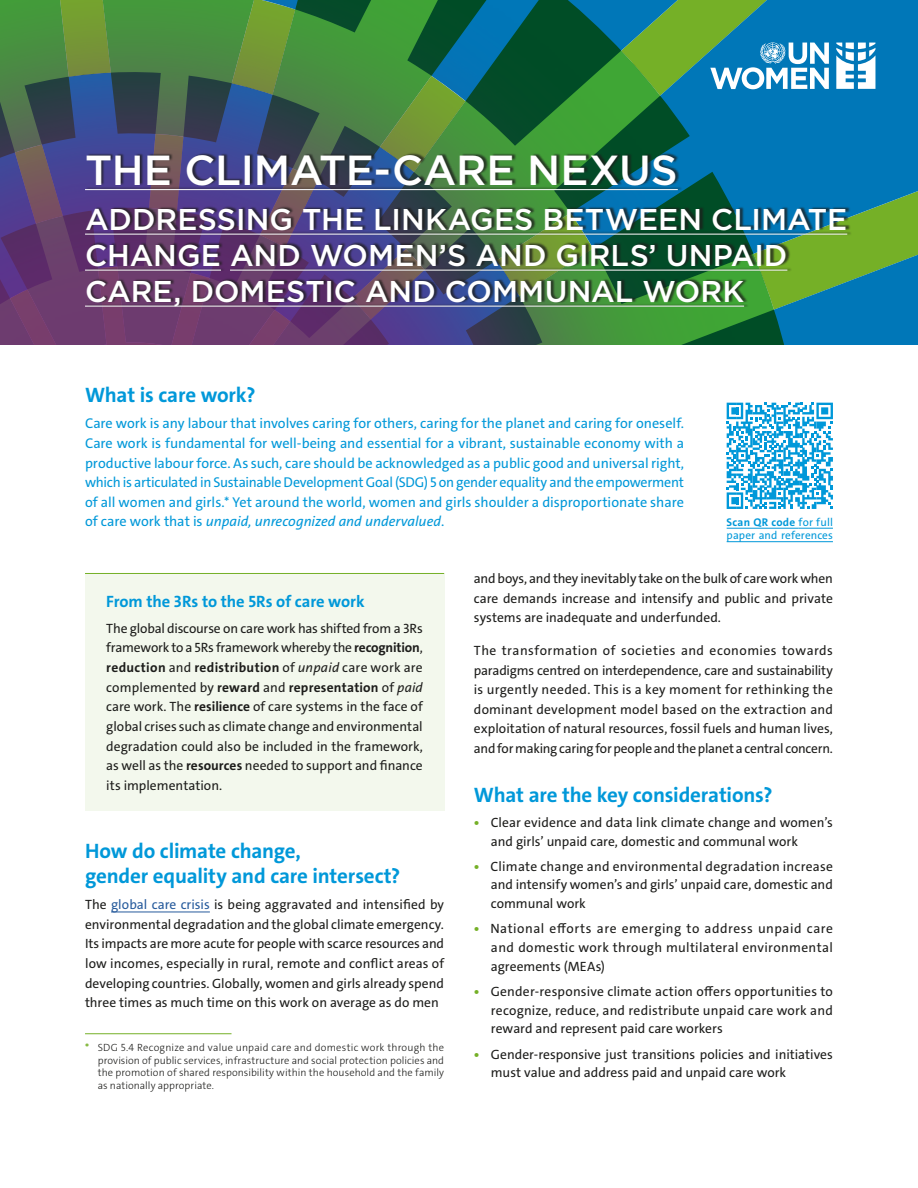
<style>
.page{position:relative;width:918px;height:1188px;background:#fff}
.page>*{position:absolute;margin:0;border:0;box-sizing:border-box;transform-origin:0 0}
.t1{font:500 42px "Gotham";letter-spacing:-.005em;color:#fff}
.t2{font:500 30px/36px "Gotham";color:#fff}
.t3{font:700 21px/25.2px "The Sans C4 s";letter-spacing:-.01em;color:#0098d9}
.t4{font:700 16.5px "The Sans C4 s";letter-spacing:-.005em;color:#0098d9}
.t5{font:14.25px/19.6px "The Sans C4 s";color:#0098d9;text-align:justify}
.t6{font:13.5px/19.6px "The Sans C4 s";color:#1d1d1b;text-align:justify}
.t7{font:11.25px/13.4px "The Sans C4 s";letter-spacing:.01em;color:#0098d9}
.t8{font:300 10.5px/12.6px "The Sans C4 s";letter-spacing:.005em;color:#1d1d1b;text-align:justify}
.s1{font-style:italic}
.s2{font-weight:700}
.s3{color:#275b9c}
.s4{font-weight:700;color:#75b027}
</style>
<div class="page">
<div style="left:819px;top:0;width:99px;height:213px;background:#0077b8"></div>
<svg style="left:819px;top:213px;width:99px;height:131px;background:#2a8b83"></svg>
<img style="left:0;top:0;width:819px;height:344px">
<svg style="left:710px;top:42px;width:119px;height:47px"></svg>
<svg style="left:836px;top:43px;width:39px;height:46px"></svg>
<hr style="left:85px;top:1033px;width:147px;height:1px;background:#75b027">
<div style="left:86px;top:152px;width:766px;height:155px;background:#1d1d1b;opacity:.75"></div>
<hr style="left:85px;top:189px;width:593px;height:1px;background:#fff">
<hr style="left:85px;top:234px;width:762px;height:1px;background:#fff">
<hr style="left:85px;top:270px;width:136px;height:1px;background:#fff">
<hr style="left:230px;top:270px;width:557px;height:1px;background:#fff">
<hr style="left:85px;top:306px;width:659px;height:1px;background:#fff">
<div style="left:85px;top:573px;width:359px;height:238px;background:#f3f8ed"></div>
<hr style="left:85px;top:573px;width:359px;height:1px;background:#75b027">
<hr style="left:111px;top:912px;width:99px;height:1px;background:#275b9c">
<hr style="left:727px;top:528px;width:72px;height:1px;background:#0098d9">
<hr style="left:799px;top:528px;width:34px;height:1px;background:#0098d9">
<hr style="left:727px;top:541px;width:106px;height:1px;background:#0098d9">
<svg style="left:727px;top:403px;width:106px;height:106px"></svg>
<h1 class="t1" style="left:85px;top:143px;width:594px">THE CLIMATE-CARE NEXUS</h1>
<h2 class="t2" style="left:85px;top:201px;width:764px">ADDRESSING THE LINKAGES BETWEEN CLIMATE<br>CHANGE AND WOMEN’S AND GIRLS’ UNPAID<br>CARE, DOMESTIC AND COMMUNAL WORK</h2>
<h3 class="t3" style="left:85px;top:383px;width:172px">What is care work?</h3>
<p class="t5" style="left:85px;top:414px;width:601px">Care work is any labour that involves caring for others, caring for the planet and caring for oneself.<br>Care work is fundamental for well-being and essential for a vibrant, sustainable economy with a productive labour force. As such, care should be acknowledged as a public good and universal right, which is articulated in Sustainable Development Goal (SDG) 5 on gender equality and the empowerment of all women and girls.* Yet around the world, women and girls shoulder a disproportionate share of care work that is <span class="s1">unpaid, unrecognized and undervalued</span>.</p>
<p class="t7" style="left:727px;top:516px;width:108px"><span class="s2">Scan QR code</span> for full paper and references</p>
<p class="t4" style="left:106px;top:590px;width:260px">From the 3Rs to the 5Rs of care work</p>
<p class="t6" style="left:106px;top:618px;width:318px">The global discourse on care work has shifted from a 3Rs framework to a 5Rs framework whereby the <span class="s2">recognition</span>, <span class="s2">reduction</span> and <span class="s2">redistribution</span> of <span class="s1">unpaid</span> care work are complemented by <span class="s2">reward</span> and <span class="s2">representation</span> of <span class="s1">paid </span>care work. The <span class="s2">resilience</span> of care systems in the face of global crises such as climate change and environmental degradation could also be included in the framework, as well as the <span class="s2">resources</span> needed to support and finance its implementation.</p>
<h3 class="t3" style="left:85px;top:838px;width:317px">How do climate change,<br>gender equality and care intersect?</h3>
<p class="t6" style="left:85px;top:895px;width:361px">The <span class="s3">global care crisis</span> is being aggravated and intensified by environmental degradation and the global climate emergency.<br>Its impacts are more acute for people with scarce resources and low incomes, especially in rural, remote and conflict areas of developing countries. Globally, women and girls already spend three times as much time on this work on average as do men</p>
<p class="t8" style="left:98px;top:1041px;width:348px;text-indent:-13px"><span class="s4">*</span> SDG 5.4 Recognize and value unpaid care and domestic work through the provision of public services, infrastructure and social protection policies and the promotion of shared responsibility within the household and the family as nationally appropriate.</p>
<p class="t6" style="left:474px;top:569px;width:361px">and boys, and they inevitably take on the bulk of care work when care demands increase and intensify and public and private systems are inadequate and underfunded.</p>
<p class="t6" style="left:474px;top:641px;width:361px">The transformation of societies and economies towards paradigms centred on interdependence, care and sustainability is urgently needed. This is a key moment for rethinking the dominant development model based on the extraction and exploitation of natural resources, fossil fuels and human lives, and for making caring for people and the planet a central concern.</p>
<h3 class="t3" style="left:474px;top:782px;width:300px">What are the key considerations?</h3>
<p class="t6" style="left:491px;top:813px;width:344px;line-height:18.8px;text-indent:-17px"><span class="s4">•</span> Clear evidence and data link climate change and women’s and girls’ unpaid care, domestic and communal work</p>
<p class="t6" style="left:491px;top:857px;width:344px;line-height:18.8px;text-indent:-17px"><span class="s4">•</span> Climate change and environmental degradation increase and intensify women’s and girls’ unpaid care, domestic and communal work</p>
<p class="t6" style="left:491px;top:919px;width:344px;line-height:18.8px;text-indent:-17px"><span class="s4">•</span> National efforts are emerging to address unpaid care and domestic work through multilateral environmental agreements (MEAs)</p>
<p class="t6" style="left:491px;top:982px;width:344px;line-height:18.8px;text-indent:-17px"><span class="s4">•</span> Gender-responsive climate action offers opportunities to recognize, reduce, and redistribute unpaid care work and reward and represent paid care workers</p>
<p class="t6" style="left:491px;top:1045px;width:344px;line-height:18.8px;text-indent:-17px"><span class="s4">•</span> Gender-responsive just transitions policies and initiatives must value and address paid and unpaid care work</p>
</div>
